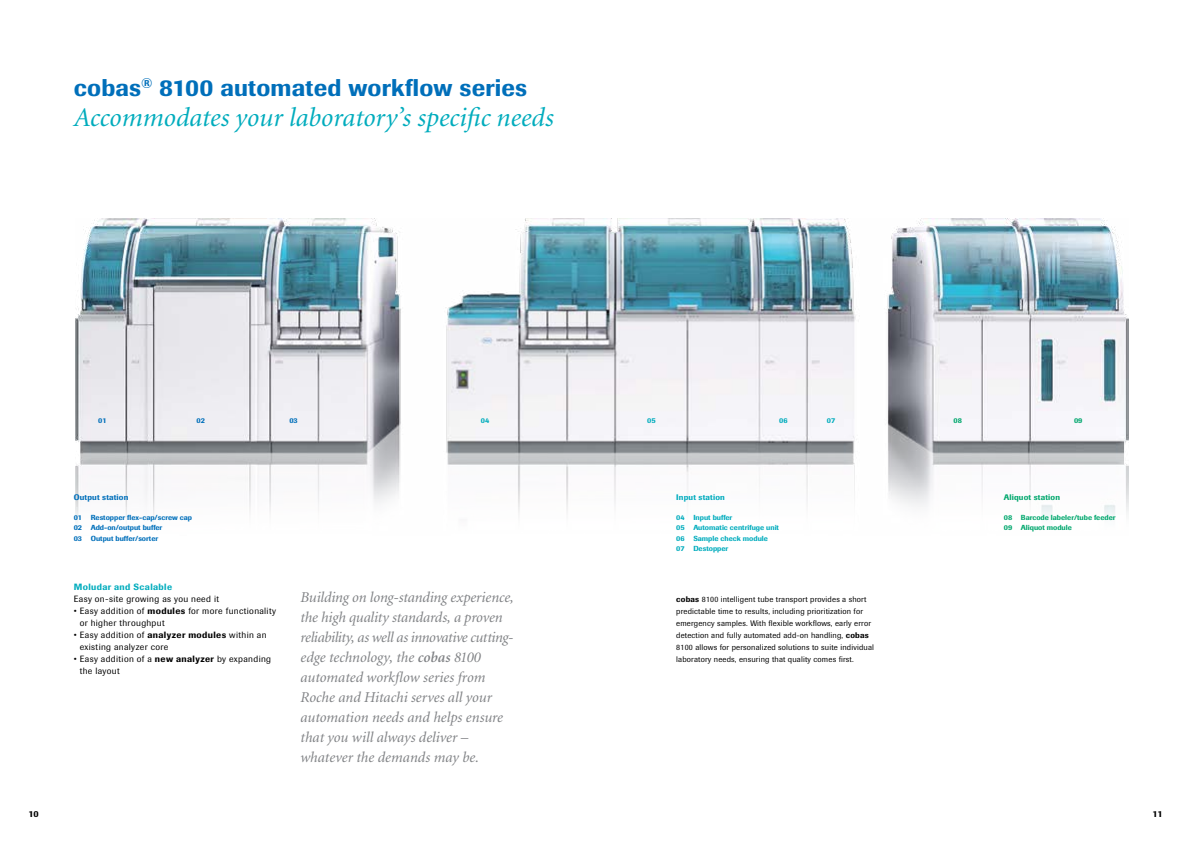
<style>
.page{position:relative;width:1191px;height:842px;background:#fff}
.page>*{position:absolute;margin:0;border:0;box-sizing:border-box;transform-origin:0 0}
.t1{font:italic 27px "Minion";color:#00acbd}
.t2{font:500 24px "Imago";letter-spacing:.005em;color:#006fba}
.t3{font:italic 15px/20px "Minion";letter-spacing:-.005em;color:#808285}
.t4{font:9px/12px "Imago";letter-spacing:.04em;color:#000}
.t5{font:500 9px "Imago";letter-spacing:.04em;color:#00acbd}
.t6{font:500 9px "Imago";color:#000}
.t7{font:8px/12px "Imago";letter-spacing:.02em;color:#000}
.t8{font:500 8px "Imago";letter-spacing:.02em;color:#00a76d}
.t9{font:500 8px "Imago";letter-spacing:.02em;color:#006fba}
.t10{font:500 8px "Imago";letter-spacing:.02em;color:#00acbd}
.t11{font:500 7.2px/10.3px "Imago";color:#006fba}
.t12{font:500 7.2px/10.3px "Imago";color:#00acbd}
.t13{font:500 7.2px/10.3px "Imago";color:#00a76d}
.s1{font-weight:500}
.s2{font-weight:600}
</style>
<div class="page">
<img style="left:76px;top:219px;width:1052px;height:301px">
<h2 class="t2" style="left:74px;top:73px;width:455px">cobas<sup>®</sup> 8100 automated workflow series</h2>
<h1 class="t1" style="left:74px;top:104px;width:481px">Accommodates your laboratory’s specific needs</h1>
<p class="t11" style="left:98px;top:416px;width:10px">01</p>
<p class="t11" style="left:196px;top:416px;width:10px">02</p>
<p class="t11" style="left:289px;top:416px;width:10px">03</p>
<p class="t12" style="left:481px;top:416px;width:10px">04</p>
<p class="t12" style="left:647px;top:416px;width:10px">05</p>
<p class="t12" style="left:779px;top:416px;width:10px">06</p>
<p class="t12" style="left:827px;top:416px;width:10px">07</p>
<p class="t13" style="left:953px;top:416px;width:10px">08</p>
<p class="t13" style="left:1074px;top:416px;width:10px">09</p>
<p class="t9" style="left:74px;top:492px;width:56px">Output station</p>
<p class="t11" style="left:74px;top:512px;width:120px">01 Restopper flex-cap/screw cap<br>02 Add-on/output buffer<br>03 Output buffer/sorter</p>
<p class="t5" style="left:74px;top:581px;width:100px">Moludar and Scalable</p>
<p class="t4" style="left:74px;top:593px;width:147px">Easy on-site growing as you need it</p>
<p class="t4" style="left:80px;top:605px;width:198px;text-indent:-6px">• Easy addition of <span class="s1">modules</span> for more functionality or higher throughput</p>
<p class="t4" style="left:80px;top:629px;width:188px;text-indent:-6px">• Easy addition of <span class="s1">analyzer modules</span> within an existing analyzer core</p>
<p class="t4" style="left:80px;top:653px;width:193px;text-indent:-6px">• Easy addition of a <span class="s1">new analyzer</span> by expanding the layout</p>
<p class="t10" style="left:676px;top:492px;width:50px">Input station</p>
<p class="t12" style="left:676px;top:512px;width:104px">04 Input buffer<br>05 Automatic centrifuge unit<br>06 Sample check module<br>07 Destopper</p>
<p class="t3" style="left:300px;top:588px;width:215px">Building on long-standing experience, the high quality standards, a proven reliability, as well as innovative cutting&shy;edge technology, the <span class="s2">cobas</span> 8100 automated workflow series from Roche and Hitachi serves all your automation needs and helps ensure that you will always deliver – whatever the demands may be.</p>
<p class="t7" style="left:676px;top:593px;width:199px"><span class="s1">cobas</span> 8100 intelligent tube transport provides a short predictable time to results, including prioritization for emergency samples. With flexible workflows, early error detection and fully automated add-on handling, <span class="s1">cobas </span>8100 allows for personalized solutions to suite individual laboratory needs, ensuring that quality comes first.</p>
<p class="t8" style="left:1003px;top:492px;width:58px">Aliquot station</p>
<p class="t13" style="left:1003px;top:512px;width:113px">08 Barcode labeler/tube feeder<br>09 Aliquot module</p>
<p class="t6" style="left:28px;top:808px;width:12px">10</p>
<p class="t6" style="left:1152px;top:808px;width:12px">11</p>
</div>
